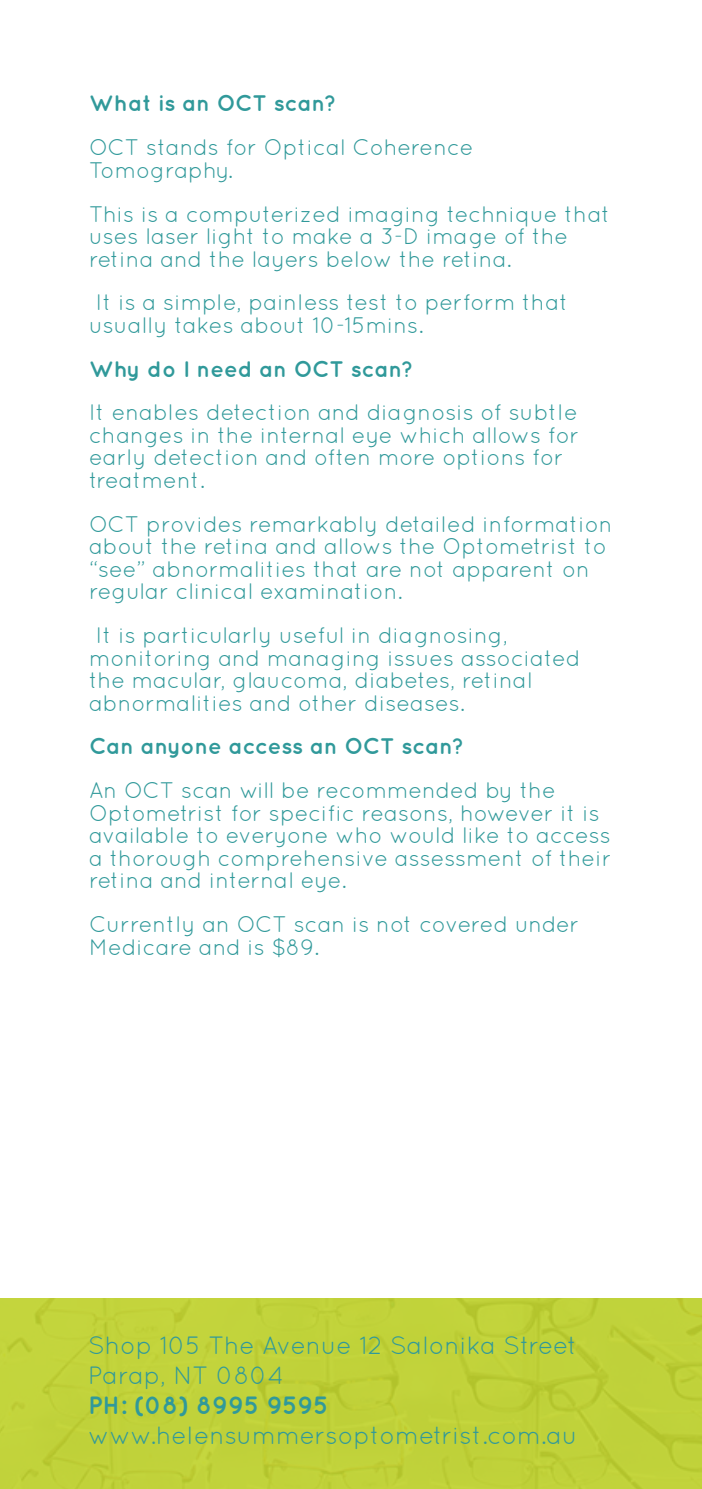
<style>
.page{position:relative;width:702px;height:1489px;background:#fff}
.page>*{position:absolute;margin:0;border:0;box-sizing:border-box;transform-origin:0 0}
.t1{font:25px/30px "Quicksand";color:#30999a}
.t2{font:700 25px "Quicksand";letter-spacing:-.005em;color:#30999a}
.t3{font:22.5px/22.5px "Quicksand";color:#30999a}
.t4{font:700 22.5px "Quicksand";color:#30999a}
</style>
<div class="page">
<div style="left:0;top:1298px;width:702px;height:190px;background:#c0d23a"></div>
<p class="t4" style="left:89px;top:90px;width:249px">What is an OCT scan?</p>
<p class="t3" style="left:89px;top:136px;width:386px">OCT stands for Optical Coherence<br>Tomography.</p>
<p class="t3" style="left:89px;top:202px;width:523px">This is a computerized imaging technique that uses laser light to make a 3-D image of the retina and the layers below the retina.</p>
<p class="t3" style="left:89px;top:291px;width:481px;text-indent:7px">It is a simple, painless test to perform that usually takes about 10-15mins.</p>
<p class="t4" style="left:89px;top:355px;width:326px">Why do I need an OCT scan?</p>
<p class="t3" style="left:89px;top:401px;width:491px">It enables detection and diagnosis of subtle changes in the internal eye which allows for early detection and often more options for treatment.</p>
<p class="t3" style="left:89px;top:512px;width:525px">OCT provides remarkably detailed information about the retina and allows the Optometrist to “see” abnormalities that are not apparent on regular clinical examination.</p>
<p class="t3" style="left:89px;top:623px;width:493px;text-indent:7px">It is particularly useful in diagnosing, monitoring and managing issues associated the macular, glaucoma, diabetes, retinal abnormalities and other diseases.</p>
<p class="t4" style="left:89px;top:733px;width:377px">Can anyone access an OCT scan?</p>
<p class="t3" style="left:89px;top:778px;width:524px">An OCT scan will be recommended by the Optometrist for specific reasons, however it is available to everyone who would like to access a thorough comprehensive assessment of their retina and internal eye.</p>
<p class="t3" style="left:89px;top:912px;width:491px">Currently an OCT scan is not covered under<br>Medicare and is $89.</p>
<p class="t1" style="left:88px;top:1329px;width:491px">Shop 105 The Avenue 12 Salonika Street<br>Parap, NT 0804</p>
<p class="t2" style="left:88px;top:1389px;width:242px">PH: (08) 8995 9595</p>
<p class="t1" style="left:88px;top:1419px;width:491px">www.helensummersoptometrist.com.au</p>
</div>
